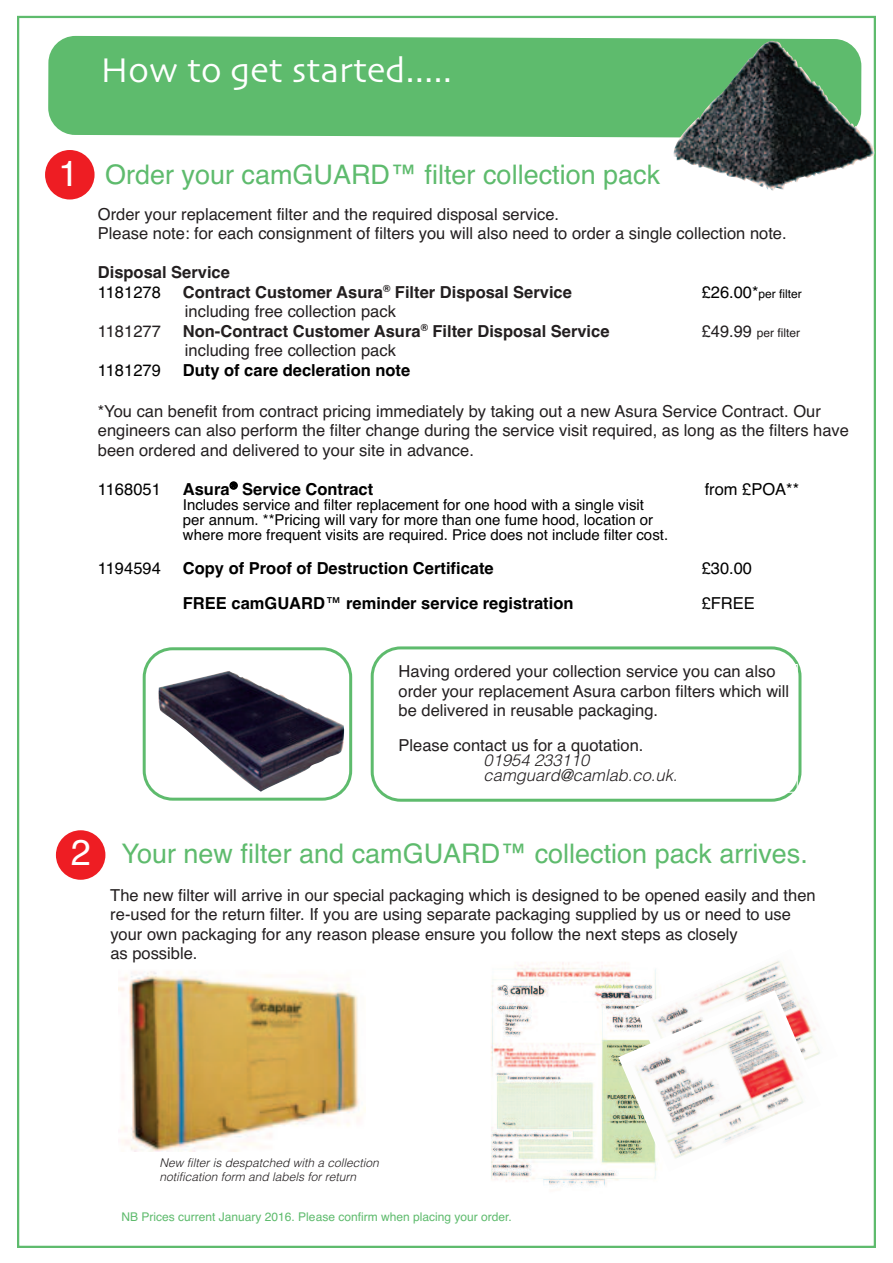
<style>
.page{position:relative;width:893px;height:1263px;background:#fff}
.page>*{position:absolute;margin:0;border:0;box-sizing:border-box;transform-origin:0 0}
.t1{font:36px "Skia";color:#fff}
.t2{font:36px "Helvetica";color:#fff}
.t3{font:27px "Helvetica";color:#5ebb6d}
.t4{font:16.5px/19.5px "Helvetica";color:#231f20}
.t5{font:700 16.5px "Helvetica";color:#000}
.t6{font:700 16.5px "Helvetica";color:#231f20}
.t7{font:16.5px "Helvetica";color:#000}
.t8{font:italic 300 16.5px/15px "Helvetica";color:#231f20}
.t9{font:15px/15px "Helvetica";color:#000}
.t10{font:italic 300 12px/14.4px "Helvetica";color:#231f20}
.t11{font:12px "Helvetica";color:#5ebb6d}
.t12{font:12px "Helvetica";color:#000}
.t13{font:12px "Helvetica";color:#231f20}
.s1{font-size:16.5px}
.s2{font-weight:400}
</style>
<div class="page">
<svg style="left:371px;top:646px;width:430px;height:156px"></svg>
<svg style="left:48px;top:36px;width:793px;height:102px;background:#6ac077"></svg>
<div style="left:101px;top:53px;width:715px;height:50px;background:#5ebb6d"></div>
<img style="left:491px;top:962px;width:127px;height:224px">
<div style="left:45px;top:150px;width:50px;height:49px;background:#ee1d23;border-radius:50%"></div>
<div style="left:56px;top:830px;width:49px;height:50px;background:#ee1d23;border-radius:50%"></div>
<svg style="left:143px;top:647px;width:209px;height:154px"></svg>
<img style="left:118px;top:971px;width:248px;height:180px">
<img style="left:672px;top:40px;width:204px;height:151px">
<svg style="left:618px;top:960px;width:178px;height:220px"></svg>
<img style="left:622px;top:998px;width:198px;height:173px">
<h1 class="t1" style="left:101px;top:49px;width:353px">How to get started.....</h1>
<h1 class="t2" style="left:59px;top:153px;width:22px">1</h1>
<h2 class="t3" style="left:105px;top:159px;width:557px">Order your camGUARD™ filter collection pack</h2>
<p class="t4" style="left:98px;top:204px;width:690px">Order your replacement filter and the required disposal service.<br>Please note: for each consignment of filters you will also need to order a single collection note.</p>
<p class="t6" style="left:98px;top:263px;width:134px">Disposal Service</p>
<p class="t7" style="left:98px;top:282px;width:65px">1181278</p>
<p class="t6" style="left:183px;top:282px;width:391px">Contract Customer Asura<sup>®</sup> Filter Disposal Service</p>
<p class="t12" style="left:702px;top:287px;width:102px"><span class="s1">£26.00*</span>per filter</p>
<p class="t4" style="left:185px;top:302px;width:212px">including free collection pack</p>
<p class="t4" style="left:98px;top:321px;width:65px">1181277</p>
<p class="t6" style="left:183px;top:321px;width:428px">Non-Contract Customer Asura<sup>®</sup> Filter Disposal Service</p>
<p class="t13" style="left:702px;top:326px;width:100px"><span class="s1">£49.99</span> per filter</p>
<p class="t4" style="left:185px;top:341px;width:212px">including free collection pack</p>
<p class="t7" style="left:98px;top:361px;width:65px">1181279</p>
<p class="t5" style="left:183px;top:361px;width:229px">Duty of care decleration note</p>
<p class="t4" style="left:98px;top:401px;width:753px">*You can benefit from contract pricing immediately by taking out a new Asura Service Contract. Our engineers can also perform the filter change during the service visit required, as long as the filters have been ordered and delivered to your site in advance.</p>
<p class="t7" style="left:98px;top:479px;width:65px">1168051</p>
<p class="t5" style="left:183px;top:479px;width:192px">Asura<sup>®</sup> Service Contract</p>
<p class="t7" style="left:705px;top:479px;width:96px">from £POA**</p>
<p class="t9" style="left:183px;top:497px;width:487px">Includes service and filter replacement for one hood with a single visit per annum. **Pricing will vary for more than one fume hood, location or where more frequent visits are required. Price does not include filter cost.</p>
<p class="t7" style="left:98px;top:559px;width:65px">1194594</p>
<p class="t5" style="left:183px;top:559px;width:312px">Copy of Proof of Destruction Certificate</p>
<p class="t7" style="left:702px;top:559px;width:52px">£30.00</p>
<p class="t5" style="left:183px;top:593px;width:392px">FREE camGUARD<span class="s2">™</span> reminder service registration</p>
<p class="t7" style="left:702px;top:593px;width:55px">£FREE</p>
<p class="t4" style="left:399px;top:662px;width:392px">Having ordered your collection service you can also order your replacement Asura carbon filters which will be delivered in reusable packaging.</p>
<p class="t4" style="left:399px;top:735px;width:246px">Please contact us for a quotation.</p>
<p class="t8" style="left:484px;top:751px;width:195px">01954 233110 camguard@camlab.co.uk.</p>
<h1 class="t2" style="left:71px;top:831px;width:22px">2</h1>
<h2 class="t3" style="left:122px;top:838px;width:688px">Your new filter and camGUARD™ collection pack arrives.</h2>
<p class="t4" style="left:110px;top:885px;width:707px">The new filter will arrive in our special packaging which is designed to be opened easily and then re-used for the return filter. If you are using separate packaging supplied by us or need to use your own packaging for any reason please ensure you follow the next steps as closely<br>as possible.</p>
<p class="t10" style="left:160px;top:1155px;width:221px">New filter is despatched with a collection notification form and labels for return</p>
<p class="t11" style="left:122px;top:1210px;width:392px">NB Prices current January 2016. Please confirm when placing your order.</p>
</div>
